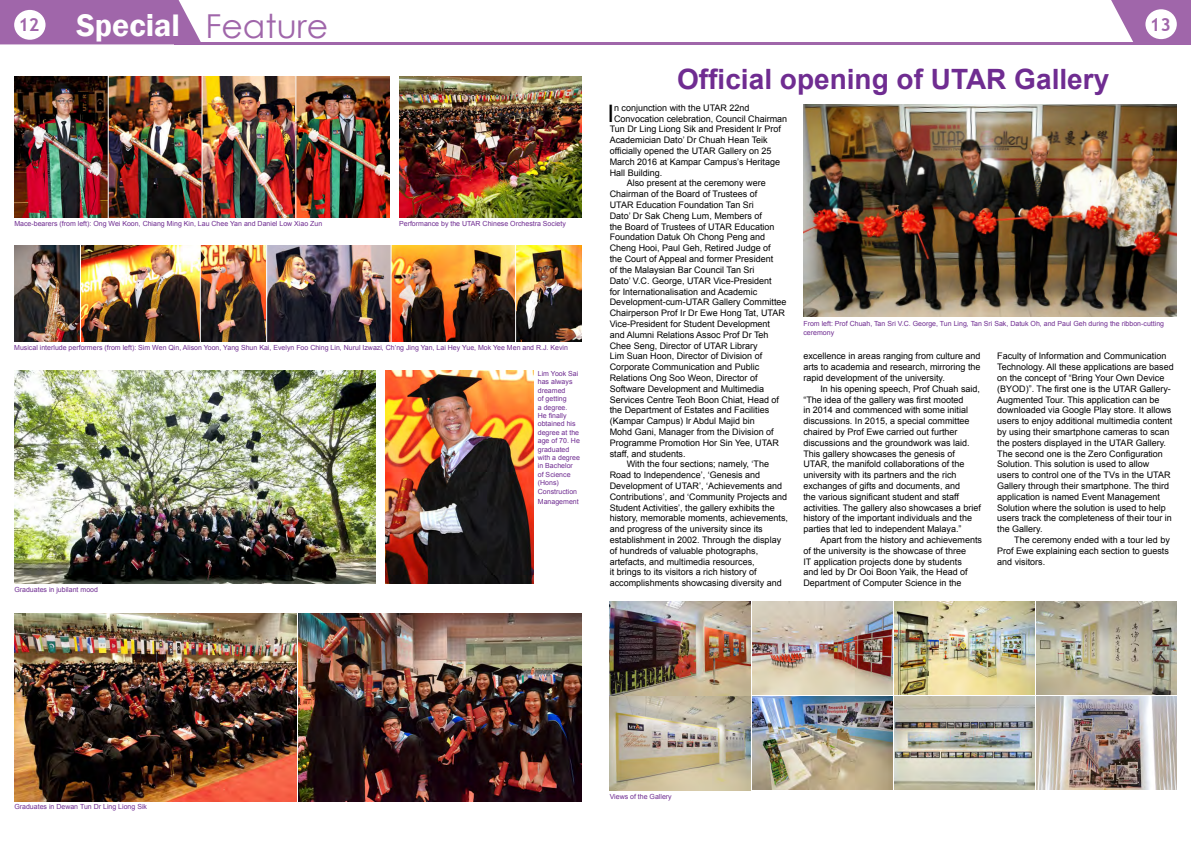
<style>
.page{position:relative;width:1191px;height:842px;background:#fff}
.page>*{position:absolute;margin:0;border:0;box-sizing:border-box;transform-origin:0 0}
.t1{font:600 32px "Franklin Gothic";color:#fff}
.t2{font:700 28px "Arial";color:#6f2c91}
.t3{font:24.1px "Arial";color:#000}
.t4{font:700 18px "Trebuchet MS";color:#a066aa}
.t5{font:9px/10.8px "Arial";color:#000}
.t6{font:7px/8.4px "Arial";color:#6f2c91}
.s1{font-family:"Century Gothic";font-weight:400;font-size:33px;color:#a066aa}
</style>
<div class="page">
<div style="left:0;top:0;width:201px;height:44px;background:#a066aa"></div>
<svg style="left:1111px;top:0;width:80px;height:42px"></svg>
<div style="left:14px;top:10px;width:32px;height:30px;background:#fff;border-radius:50%"></div>
<div style="left:1145px;top:9px;width:31px;height:30px;background:#fff;border-radius:50%"></div>
<hr style="left:174px;top:42px;width:1017px;height:2px;background:#a066aa">
<img style="left:803px;top:104px;width:373px;height:213px">
<img style="left:386px;top:371px;width:147px;height:212px">
<img style="left:15px;top:371px;width:361px;height:212px">
<img style="left:15px;top:245px;width:567px;height:96px">
<img style="left:14px;top:76px;width:376px;height:141px">
<img style="left:399px;top:76px;width:183px;height:141px">
<img style="left:14px;top:614px;width:567px;height:187px">
<img style="left:609px;top:602px;width:141px;height:93px">
<img style="left:609px;top:697px;width:141px;height:93px">
<img style="left:752px;top:602px;width:140px;height:93px">
<img style="left:752px;top:697px;width:140px;height:93px">
<img style="left:894px;top:602px;width:140px;height:93px">
<img style="left:894px;top:697px;width:140px;height:93px">
<img style="left:1036px;top:602px;width:140px;height:93px">
<img style="left:1036px;top:697px;width:140px;height:93px">
<hr style="left:108px;top:74px;width:1px;height:146px;background:#fff">
<hr style="left:80px;top:243px;width:1px;height:99px;background:#fff">
<hr style="left:200px;top:243px;width:1px;height:99px;background:#fff">
<hr style="left:266px;top:243px;width:1px;height:99px;background:#fff">
<hr style="left:390px;top:243px;width:1px;height:99px;background:#fff">
<hr style="left:515px;top:243px;width:1px;height:99px;background:#fff">
<hr style="left:201px;top:74px;width:1px;height:146px;background:#fff">
<hr style="left:295px;top:74px;width:1px;height:146px;background:#fff">
<h1 class="t1" style="left:18px;top:6px;width:311px"><sup>12</sup> Special <span class="s1">Feature</span></h1>
<h3 class="t4" style="left:1149px;top:13px;width:23px">13</h3>
<h2 class="t2" style="left:677px;top:61px;width:433px">Official opening of UTAR Gallery</h2>
<p class="t6" style="left:14px;top:219px;width:309px">Mace-bearers (from left): Ong Wei Koon, Chiang Ming Kin, Lau Chee Yan and Daniel Low Xiao Zun</p>
<p class="t6" style="left:399px;top:219px;width:168px">Performance by the UTAR Chinese Orchestra Society</p>
<p class="t6" style="left:14px;top:343px;width:555px">Musical interlude performers (from left): Sim Wen Qin, Alison Yoon, Yang Shun Kai, Evelyn Foo Ching Lin, Nurul Izwazi, Ch’ng Jing Yan, Lai Hey Yue, Mok Yee Men and R.J. Kevin</p>
<p class="t6" style="left:14px;top:585px;width:85px">Graduates in jubilant mood</p>
<p class="t6" style="left:538px;top:369px;width:44px">Lim Yook Sai has always dreamed<br>of getting<br>a degree.<br>He finally obtained his degree at the age of 70. He graduated with a degree in Bachelor of Science (Hons)<br>Construction</p>
<p class="t6" style="left:538px;top:498px;width:42px">Management</p>
<h3 class="t3" style="left:607px;top:97px;width:8px">I</h3>
<p class="t5" style="left:614px;top:102px;width:137px">n conjunction with the UTAR 22nd</p>
<p class="t5" style="left:614px;top:113px;width:175px">Convocation celebration, Council Chairman</p>
<p class="t5" style="left:609px;top:124px;width:173px">Tun Dr Ling Liong Sik and President Ir Prof</p>
<p class="t5" style="left:609px;top:135px;width:160px">Academician Dato’ Dr Chuah Hean Teik</p>
<p class="t5" style="left:609px;top:146px;width:163px">officially opened the UTAR Gallery on 25</p>
<p class="t5" style="left:609px;top:156px;width:172px">March 2016 at Kampar Campus’s Heritage</p>
<p class="t5" style="left:609px;top:167px;width:54px">Hall Building.</p>
<p class="t5" style="left:626px;top:178px;width:141px">Also present at the ceremony were</p>
<p class="t5" style="left:609px;top:189px;width:149px">Chairman of the Board of Trustees of</p>
<p class="t5" style="left:609px;top:200px;width:146px">UTAR Education Foundation Tan Sri</p>
<p class="t5" style="left:609px;top:210px;width:154px">Dato’ Dr Sak Cheng Lum, Members of</p>
<p class="t5" style="left:609px;top:221px;width:166px">the Board of Trustees of UTAR Education</p>
<p class="t5" style="left:609px;top:232px;width:157px">Foundation Datuk Oh Chong Peng and</p>
<p class="t5" style="left:609px;top:243px;width:163px">Cheng Hooi, Paul Geh, Retired Judge of</p>
<p class="t5" style="left:609px;top:254px;width:165px">the Court of Appeal and former President</p>
<p class="t5" style="left:609px;top:264px;width:146px">of the Malaysian Bar Council Tan Sri</p>
<p class="t5" style="left:609px;top:275px;width:164px">Dato’ V.C. George, UTAR Vice-President</p>
<p class="t5" style="left:609px;top:286px;width:149px">for Internationalisation and Academic</p>
<p class="t5" style="left:609px;top:297px;width:178px">Development-cum-UTAR Gallery Committee</p>
<p class="t5" style="left:609px;top:308px;width:177px">Chairperson Prof Ir Dr Ewe Hong Tat, UTAR</p>
<p class="t5" style="left:609px;top:318px;width:162px">Vice-President for Student Development</p>
<p class="t5" style="left:609px;top:329px;width:160px">and Alumni Relations Assoc Prof Dr Teh</p>
<p class="t5" style="left:609px;top:340px;width:149px">Chee Seng, Director of UTAR Library</p>
<p class="t5" style="left:609px;top:351px;width:154px">Lim Suan Hoon, Director of Division of</p>
<p class="t5" style="left:609px;top:362px;width:151px">Corporate Communication and Public</p>
<p class="t5" style="left:609px;top:372px;width:149px">Relations Ong Soo Weon, Director of</p>
<p class="t5" style="left:609px;top:383px;width:156px">Software Development and Multimedia</p>
<p class="t5" style="left:609px;top:394px;width:171px">Services Centre Teoh Boon Chiat, Head of</p>
<p class="t5" style="left:609px;top:405px;width:161px">the Department of Estates and Facilities</p>
<p class="t5" style="left:609px;top:416px;width:147px">(Kampar Campus) Ir Abdul Majid bin</p>
<p class="t5" style="left:609px;top:426px;width:166px">Mohd Gani, Manager from the Division of</p>
<p class="t5" style="left:609px;top:437px;width:171px">Programme Promotion Hor Sin Yee, UTAR</p>
<p class="t5" style="left:609px;top:448px;width:77px">staff, and students.</p>
<p class="t5" style="left:626px;top:459px;width:144px">With the four sections; namely, ‘The</p>
<p class="t5" style="left:609px;top:470px;width:152px">Road to Independence’, ‘Genesis and</p>
<p class="t5" style="left:609px;top:480px;width:174px">Development of UTAR’, ‘Achievements and</p>
<p class="t5" style="left:609px;top:491px;width:179px">Contributions’, and ‘Community Projects and</p>
<p class="t5" style="left:609px;top:502px;width:167px">Student Activities’, the gallery exhibits the</p>
<p class="t5" style="left:609px;top:513px;width:180px">history, memorable moments, achievements,</p>
<p class="t5" style="left:609px;top:524px;width:155px">and progress of the university since its</p>
<p class="t5" style="left:609px;top:534px;width:173px">establishment in 2002. Through the display</p>
<p class="t5" style="left:609px;top:545px;width:150px">of hundreds of valuable photographs,</p>
<p class="t5" style="left:609px;top:556px;width:147px">artefacts, and multimedia resources,</p>
<p class="t5" style="left:609px;top:567px;width:149px">it brings to its visitors a rich history of</p>
<p class="t5" style="left:609px;top:578px;width:174px">accomplishments showcasing diversity and</p>
<p class="t6" style="left:803px;top:320px;width:362px">From left: Prof Chuah, Tan Sri V.C. George, Tun Ling, Tan Sri Sak, Datuk Oh, and Paul Geh during the ribbon-cutting ceremony</p>
<p class="t5" style="left:803px;top:351px;width:179px;text-align:justify">excellence in areas ranging from culture and arts to academia and research, mirroring the rapid development of the university.</p>
<p class="t5" style="left:803px;top:383px;width:179px;text-indent:17px">In his opening speech, Prof Chuah said, “The idea of the gallery was first mooted<br>in 2014 and commenced with some initial discussions. In 2015, a special committee chaired by Prof Ewe carried out further discussions and the groundwork was laid.<br>This gallery showcases the genesis of UTAR, the manifold collaborations of the university with its partners and the rich exchanges of gifts and documents, and<br>the various significant student and staff activities. The gallery also showcases a brief history of the important individuals and the parties that led to independent Malaya.”</p>
<p class="t5" style="left:803px;top:534px;width:180px;text-indent:17px">Apart from the history and achievements of the university is the showcase of three<br>IT application projects done by students<br>and led by Dr Ooi Boon Yaik, the Head of Department of Computer Science in the</p>
<p class="t5" style="left:997px;top:351px;width:178px">Faculty of Information and Communication Technology. All these applications are based on the concept of “Bring Your Own Device (BYOD)”. The first one is the UTAR Gallery-Augmented Tour. This application can be downloaded via Google Play store. It allows users to enjoy additional multimedia content by using their smartphone cameras to scan the posters displayed in the UTAR Gallery.<br>The second one is the Zero Configuration Solution. This solution is used to allow<br>users to control one of the TVs in the UTAR Gallery through their smartphone. The third application is named Event Management Solution where the solution is used to help users track the completeness of their tour in the Gallery.</p>
<p class="t5" style="left:997px;top:534px;width:174px;text-align:justify;text-indent:17px">The ceremony ended with a tour led by Prof Ewe explaining each section to guests and visitors.</p>
<p class="t6" style="left:14px;top:803px;width:134px">Graduates in Dewan Tun Dr Ling Liong Sik</p>
<p class="t6" style="left:609px;top:792px;width:64px">Views of the Gallery</p>
</div>
